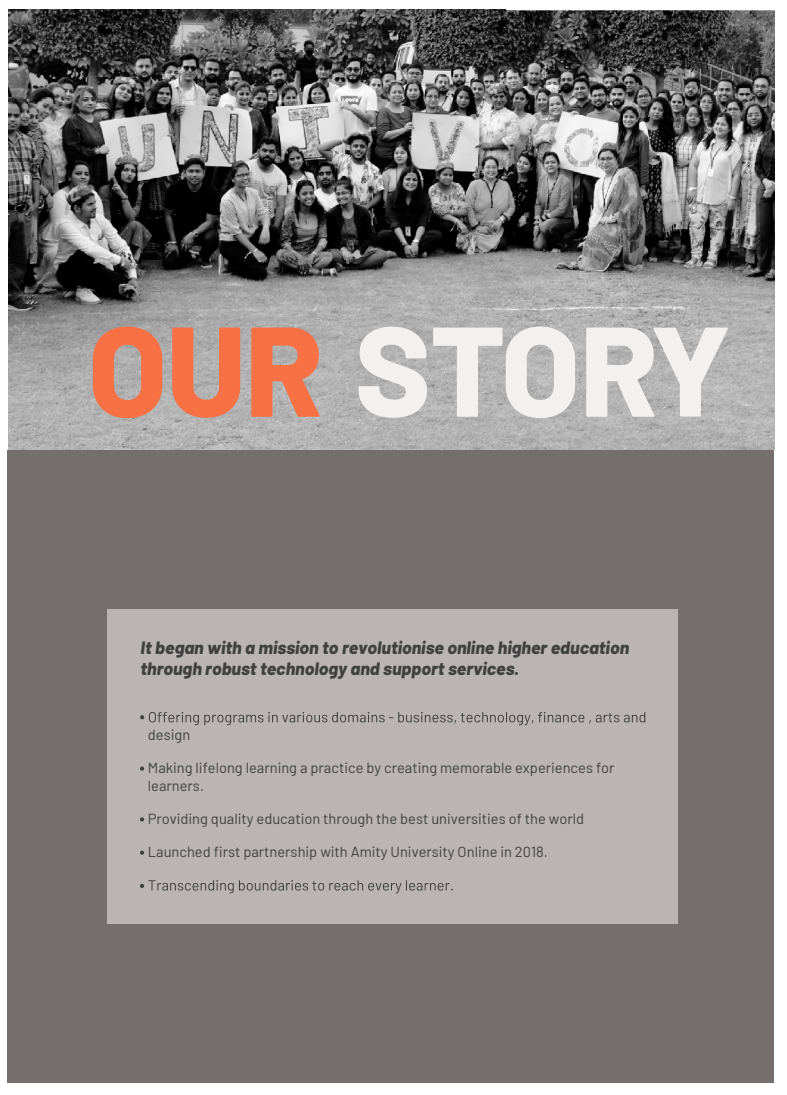
<style>
.page{position:relative;width:787px;height:1095px;background:#fff}
.page>*{position:absolute;margin:0;border:0;box-sizing:border-box;transform-origin:0 0}
.t1{font:800 127.38px "Barlow";letter-spacing:-.005em;color:#f2f1f0}
.t2{font:italic 800 17.88px/21.4px "Barlow";color:#404040}
.t3{font:14.62px/17.6px "Barlow";color:#404040}
.s1{color:#f77144}
</style>
<div class="page">
<img style="left:9px;top:10px;width:765px;height:440px">
<div style="left:8px;top:450px;width:766px;height:632px;background:#766e6c"></div>
<div style="left:107px;top:609px;width:570px;height:314px;background:#bab5b4"></div>
<svg style="left:140px;top:766px;width:4px;height:5px"></svg>
<svg style="left:140px;top:817px;width:4px;height:4px"></svg>
<svg style="left:140px;top:850px;width:4px;height:5px"></svg>
<svg style="left:140px;top:880px;width:312px;height:13px"></svg>
<svg style="left:140px;top:712px;width:505px;height:13px"></svg>
<h1 class="t1" style="left:88px;top:276px;width:644px"><span class="s1">OUR</span> STORY</h1>
<p class="t2" style="left:140px;top:635px;width:490px">It began with a mission to revolutionise online higher education through robust technology and support services.</p>
<p class="t3" style="left:148px;top:725px;width:44px">design</p>
<p class="t3" style="left:148px;top:758px;width:468px">Making lifelong learning a practice by creating memorable experiences for learners.</p>
<p class="t3" style="left:148px;top:809px;width:437px">Providing quality education through the best universities of the world</p>
<p class="t3" style="left:148px;top:842px;width:401px">Launched first partnership with Amity University Online in 2018.</p>
</div>
